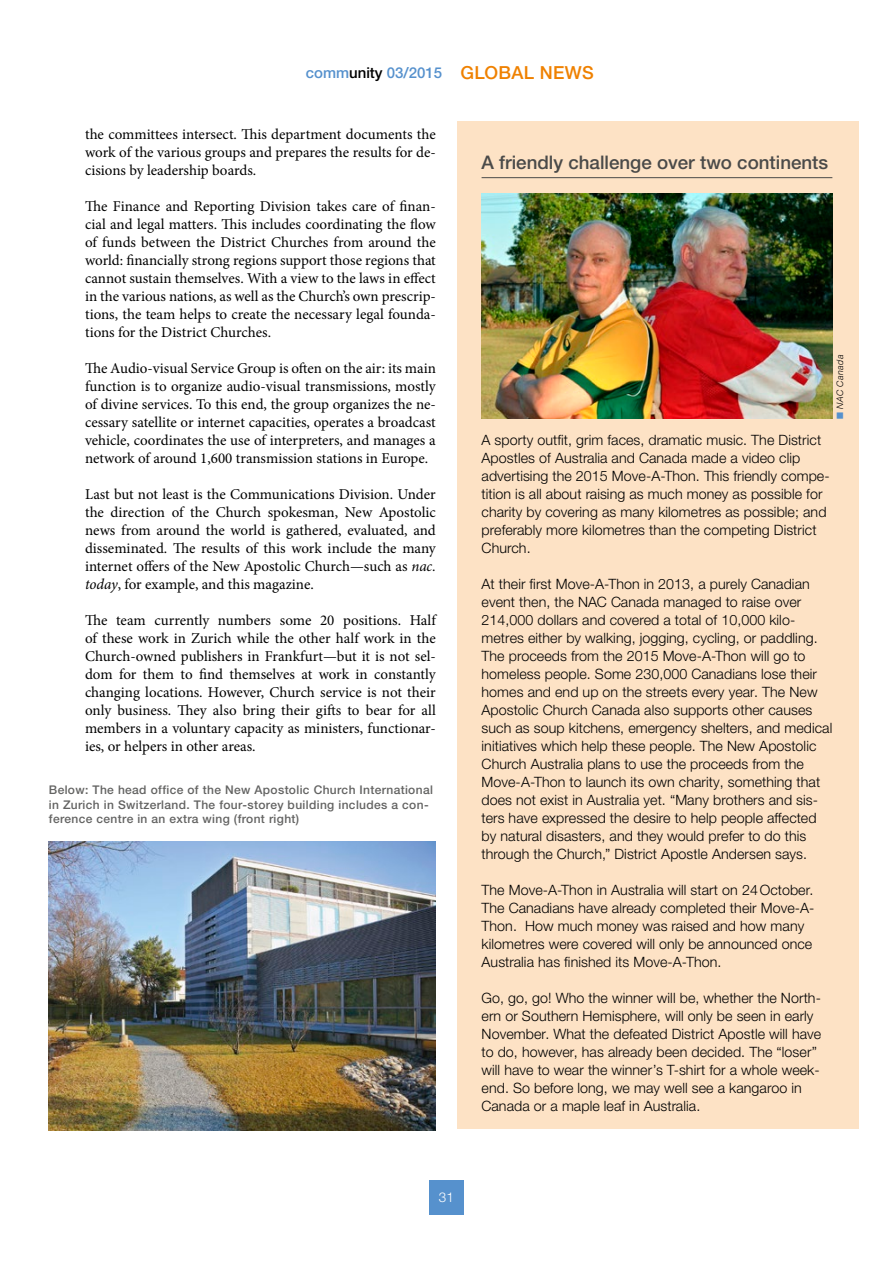
<style>
.page{position:relative;width:893px;height:1263px;background:#fff}
.page>*{position:absolute;margin:0;border:0;box-sizing:border-box;transform-origin:0 0}
.t1{font:500 18.75px "Helvetica Neue LTW1 G";color:#4a4a49}
.t2{font:15px/18px "Minion Pro";letter-spacing:-.005em;color:#000;text-align:justify}
.t3{font:500 15px "Helvetica Neue LTW1 G";color:#5691cd}
.t4{font:300 14.25px/18px "Helvetica Neue LTW1 G";letter-spacing:.005em;color:#000}
.t5{font:300 13.5px "Helvetica Neue LTW1 G";color:#fff}
.t6{font:500 12px/14.4px "Helvetica Neue LTW1 G";letter-spacing:.03em;color:#636362}
.t7{font:italic 300 9px "Helvetica Neue LTW1 G";letter-spacing:.03em;color:#000}
.s1{color:#000}
.s2{font-size:18px;color:#ef8100}
.s3{font-style:italic}
.s4{color:#5691cd}
</style>
<div class="page">
<div style="left:429px;top:1180px;width:34px;height:34px;background:#5691cd"></div>
<img style="left:49px;top:841px;width:387px;height:289px">
<div style="left:457px;top:121px;width:402px;height:1008px;background:#fde2c5"></div>
<hr style="left:482px;top:177px;width:350px;height:1px;background:#4a4a49">
<img style="left:482px;top:193px;width:350px;height:226px">
<p class="t3" style="left:306px;top:63px;width:290px">comm<span class="s1">unity</span> 03/2015 <span class="s2">GLOBAL NEWS</span></p>
<p class="t2" style="left:85px;top:125px;width:352px">the committees intersect. This department documents the work of the various groups and prepares the results for de&shy;cisions by leadership boards.</p>
<p class="t2" style="left:85px;top:197px;width:352px">The Finance and Reporting Division takes care of finan&shy;cial and legal matters. This includes coordinating the flow of funds between the District Churches from around the world: financially strong regions support those regions that cannot sustain themselves. With a view to the laws in effect in the various nations, as well as the Church’s own prescrip&shy;tions, the team helps to create the necessary legal founda&shy;tions for the District Churches.</p>
<p class="t2" style="left:85px;top:359px;width:352px">The Audio-visual Service Group is often on the air: its main function is to organize audio-visual transmissions, mostly of divine services. To this end, the group organizes the ne&shy;cessary satellite or internet capacities, operates a broadcast vehicle, coordinates the use of interpreters, and manages a network of around 1,600 transmission stations in Europe.</p>
<p class="t2" style="left:85px;top:485px;width:352px">Last but not least is the Communications Division. Under the direction of the Church spokesman, New Apostolic news from around the world is gathered, evaluated, and disseminated. The results of this work include the many internet offers of the New Apostolic Church—such as <span class="s3">nac. today</span>, for example, and this magazine.</p>
<p class="t2" style="left:85px;top:611px;width:352px">The team currently numbers some 20 positions. Half of these work in Zurich while the other half work in the Church-owned publishers in Frankfurt—but it is not sel&shy;dom for them to find themselves at work in constantly changing locations. However, Church service is not their only business. They also bring their gifts to bear for all members in a voluntary capacity as ministers, functionar&shy;ies, or helpers in other areas.</p>
<p class="t6" style="left:49px;top:783px;width:386px">Below: The head office of the New Apostolic Church International in Zurich in Switzerland. The four-storey building includes a con&shy;ference centre in an extra wing (front right)</p>
<h1 class="t1" style="left:482px;top:151px;width:348px">A friendly challenge over two continents</h1>
<p class="t7" style="left:834px;top:419px;width:66px;rotate:-90deg"><span class="s4">■</span> NAC Canada</p>
<p class="t4" style="left:482px;top:431px;width:350px">A sporty outfit, grim faces, dramatic music. The District Apostles of Australia and Canada made a video clip advertising the 2015 Move-A-Thon. This friendly compe&shy;tition is all about raising as much money as possible for charity by covering as many kilometres as possible; and preferably more kilometres than the competing District Church.</p>
<p class="t4" style="left:482px;top:575px;width:352px">At their first Move-A-Thon in 2013, a purely Canadian event then, the NAC Canada managed to raise over 214,000 dollars and covered a total of 10,000 kilo&shy;metres either by walking, jogging, cycling, or paddling.<br>The proceeds from the 2015 Move-A-Thon will go to homeless people. Some 230,000 Canadians lose their homes and end up on the streets every year. The New Apostolic Church Canada also supports other causes such as soup kitchens, emergency shelters, and medical initiatives which help these people. The New Apostolic Church Australia plans to use the proceeds from the Move-A-Thon to launch its own charity, something that does not exist in Australia yet. “Many brothers and sis&shy;ters have expressed the desire to help people affected by natural disasters, and they would prefer to do this through the Church,” District Apostle Andersen says.</p>
<p class="t4" style="left:482px;top:881px;width:334px">The Move-A-Thon in Australia will start on 24October.<br>The Canadians have already completed their Move-A-Thon. How much money was raised and how many kilometres were covered will only be announced once Australia has finished its Move-A-Thon.</p>
<p class="t4" style="left:482px;top:989px;width:341px">Go, go, go! Who the winner will be, whether the North&shy;ern or Southern Hemisphere, will only be seen in early November. What the defeated District Apostle will have to do, however, has already been decided. The “loser” will have to wear the winner’s T-shirt for a whole week&shy;end. So before long, we may well see a kangaroo in Canada or a maple leaf in Australia.</p>
<p class="t5" style="left:439px;top:1189px;width:17px">31</p>
</div>
